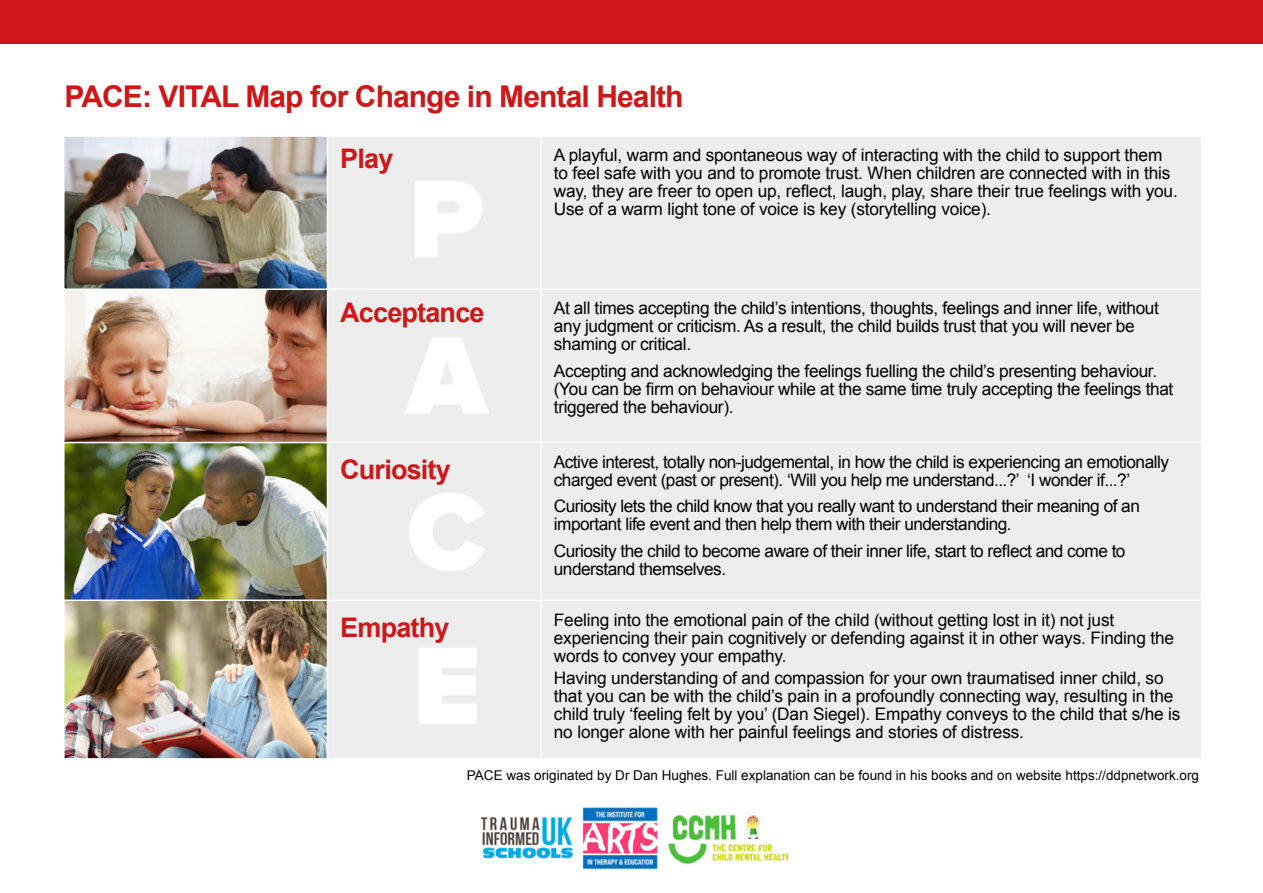
<style>
.page{position:relative;width:1263px;height:893px;background:#fff}
.page>*{position:absolute;margin:0;border:0;box-sizing:border-box;transform-origin:0 0}
.t1{font:700 30px "Arial";letter-spacing:-.03em;color:#cd1719}
.t2{font:700 27px "Arial";letter-spacing:-.03em;color:#cd1719}
.t3{font:17.25px/18px "Arial";letter-spacing:-.02em;color:#000}
.t4{font:13.5px "Arial";color:#000}
</style>
<div class="page">
<div style="left:0;top:0;width:1263px;height:43px;background:#cd1719"></div>
<img style="left:480px;top:807px;width:308px;height:63px">
<div style="left:329px;top:137px;width:872px;height:621px;background:#ededed"></div>
<hr style="left:540px;top:137px;width:2px;height:151px;background:#fff">
<hr style="left:327px;top:288px;width:214px;height:2px;background:#fff">
<hr style="left:541px;top:288px;width:661px;height:2px;background:#fff">
<hr style="left:540px;top:290px;width:2px;height:151px;background:#fff">
<hr style="left:327px;top:441px;width:214px;height:2px;background:#fff">
<hr style="left:541px;top:441px;width:661px;height:2px;background:#fff">
<hr style="left:540px;top:443px;width:2px;height:157px;background:#fff">
<hr style="left:327px;top:600px;width:214px;height:1px;background:#fff">
<hr style="left:541px;top:600px;width:661px;height:1px;background:#fff">
<hr style="left:540px;top:601px;width:2px;height:157px;background:#fff">
<img style="left:64px;top:136px;width:265px;height:623px">
<h1 class="t1" style="left:65px;top:77px;width:620px">PACE: VITAL Map for Change in Mental Health</h1>
<h2 class="t2" style="left:340px;top:141px;width:55px">Play</h2>
<p class="t3" style="left:554px;top:147px;width:625px">A playful, warm and spontaneous way of interacting with the child to support them to feel safe with you and to promote trust. When children are connected with in this way, they are freer to open up, reflect, laugh, play, share their true feelings with you.<br>Use of a warm light tone of voice is key (storytelling voice).</p>
<h2 class="t2" style="left:340px;top:294px;width:146px">Acceptance</h2>
<p class="t3" style="left:554px;top:300px;width:607px">At all times accepting the child’s intentions, thoughts, feelings and inner life, without any judgment or criticism. As a result, the child builds trust that you will never be shaming or critical.</p>
<p class="t3" style="left:554px;top:362px;width:621px">Accepting and acknowledging the feelings fuelling the child’s presenting behaviour. (You can be firm on behaviour while at the same time truly accepting the feelings that triggered the behaviour).</p>
<h2 class="t2" style="left:340px;top:452px;width:112px">Curiosity</h2>
<p class="t3" style="left:554px;top:453px;width:617px">Active interest, totally non-judgemental, in how the child is experiencing an emotionally charged event (past or present). ‘Will you help me understand...?’ ‘I wonder if...?’</p>
<p class="t3" style="left:554px;top:497px;width:587px">Curiosity lets the child know that you really want to understand their meaning of an important life event and then help them with their understanding.</p>
<p class="t3" style="left:554px;top:542px;width:573px">Curiosity the child to become aware of their inner life, start to reflect and come to understand themselves.</p>
<h2 class="t2" style="left:340px;top:610px;width:111px">Empathy</h2>
<p class="t3" style="left:554px;top:611px;width:622px">Feeling into the emotional pain of the child (without getting lost in it) not just experiencing their pain cognitively or defending against it in other ways. Finding the words to convey your empathy.</p>
<p class="t3" style="left:554px;top:669px;width:628px">Having understanding of and compassion for your own traumatised inner child, so that you can be with the child’s pain in a profoundly connecting way, resulting in the child truly ‘feeling felt by you’ (Dan Siegel). Empathy conveys to the child that s/he is no longer alone with her painful feelings and stories of distress.</p>
<p class="t4" style="left:467px;top:766px;width:734px">PACE was originated by Dr Dan Hughes. Full explanation can be found in his books and on website https://ddpnetwork.org</p>
</div>
